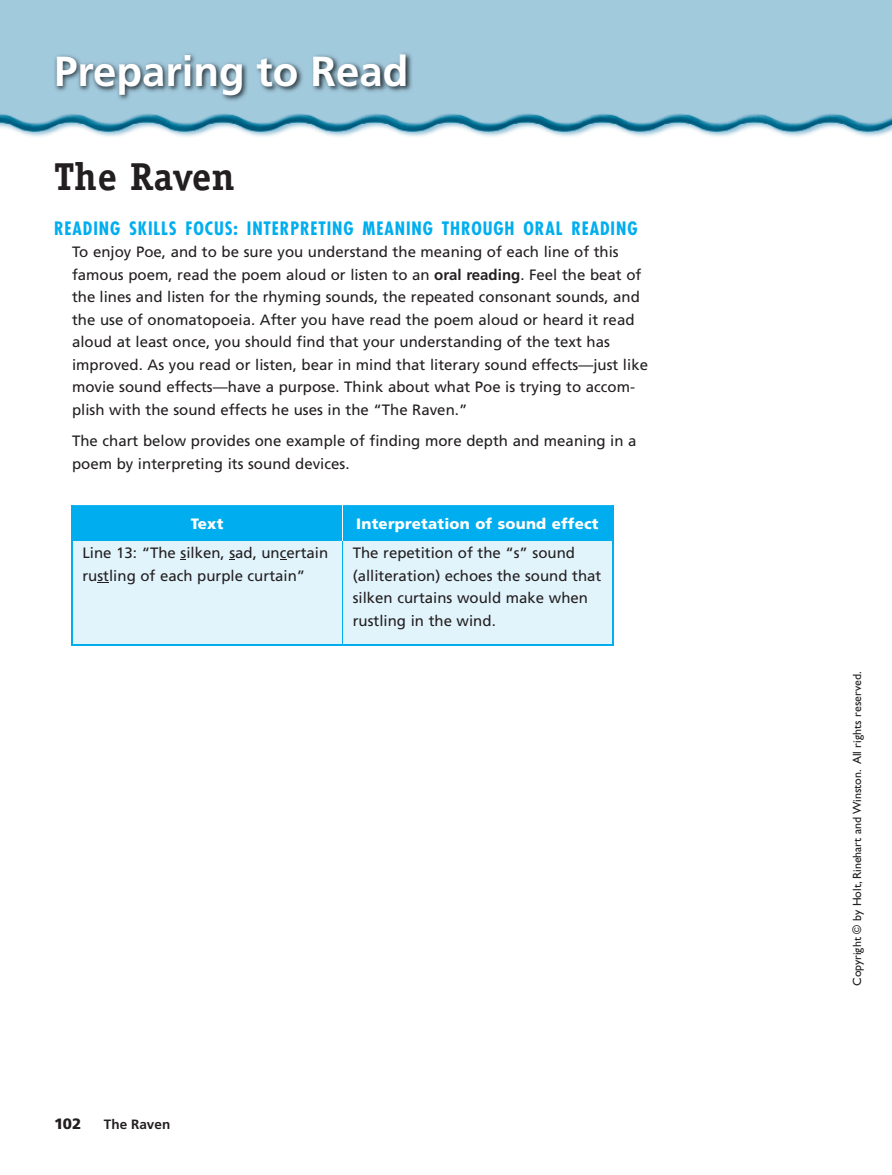
<style>
.page{position:relative;width:892px;height:1175px;background:#fff}
.page>*{position:absolute;margin:0;border:0;box-sizing:border-box;transform-origin:0 0}
.t1{font:700 42px "Frutiger LT Std";color:#fff}
.t2{font:700 39px "Officina Serif Std";color:#231f20}
.t3{font:700 condensed 18px "Futura Std";letter-spacing:.05em;color:#00aeef}
.t4{font:15px/22.5px "Frutiger LT Std";color:#231f20}
.t5{font:900 15px "Frutiger LT Std";letter-spacing:.015em;color:#fff}
.t6{font:900 15px "Frutiger LT Std";color:#231f20}
.t7{font:700 13.5px "Frutiger LT Std";letter-spacing:.01em;color:#231f20}
.t8{font:12px "Gill Sans Std";color:#231f20}
.s1{font-weight:700}
</style>
<div class="page">
<img style="left:0;top:0;width:891px;height:137px">
<img style="left:53px;top:51px;width:360px;height:52px">
<div style="left:73px;top:505px;width:538px;height:36px;background:#00aeef"></div>
<div style="left:73px;top:541px;width:538px;height:103px;background:#e1f4fc"></div>
<hr style="left:71px;top:505px;width:2px;height:36px;background:#00aeef">
<hr style="left:611px;top:505px;width:2px;height:36px;background:#00aeef">
<hr style="left:341px;top:505px;width:1px;height:36px;background:#fff">
<hr style="left:71px;top:541px;width:2px;height:103px;background:#00aeef">
<hr style="left:611px;top:541px;width:2px;height:103px;background:#00aeef">
<hr style="left:341px;top:541px;width:1px;height:103px;background:#00aeef">
<hr style="left:71px;top:644px;width:542px;height:1px;background:#00aeef">
<svg style="left:97px;top:582px;width:12px;height:1px"></svg>
<h1 class="t1" style="left:54px;top:55px;width:356px">Preparing to Read</h1>
<h2 class="t2" style="left:54px;top:162px;width:182px">The Raven</h2>
<p class="t3" style="left:54px;top:219px;width:584px">READING SKILLS FOCUS: INTERPRETING MEANING THROUGH ORAL READING</p>
<p class="t4" style="left:72px;top:242px;width:577px">To enjoy Poe, and to be sure you understand the meaning of each line of this famous poem, read the poem aloud or listen to an <span class="s1">oral reading</span>. Feel the beat of the lines and listen for the rhyming sounds, the repeated consonant sounds, and the use of onomatopoeia. After you have read the poem aloud or heard it read aloud at least once, you should find that your understanding of the text has improved. As you read or listen, bear in mind that literary sound effects—just like movie sound effects—have a purpose. Think about what Poe is trying to accom&shy;plish with the sound effects he uses in the “The Raven.”</p>
<p class="t4" style="left:72px;top:431px;width:565px">The chart below provides one example of finding more depth and meaning in a poem by interpreting its sound devices.</p>
<p class="t5" style="left:191px;top:517px;width:34px">Text</p>
<p class="t5" style="left:356px;top:517px;width:244px">Interpretation of sound effect</p>
<p class="t4" style="left:82px;top:543px;width:247px">Line 13: “The silken, sad, uncertain rustling of each purple curtain”</p>
<p class="t4" style="left:352px;top:543px;width:250px">The repetition of the “s” sound (alliteration) echoes the sound that silken curtains would make when rustling in the wind.</p>
<p class="t6" style="left:54px;top:1118px;width:29px">102</p>
<p class="t7" style="left:104px;top:1119px;width:68px">The Raven</p>
<p class="t8" style="left:852px;top:985px;width:316px;rotate:-90deg">Copyright © by Holt, Rinehart and Winston. All rights reserved.</p>
</div>
